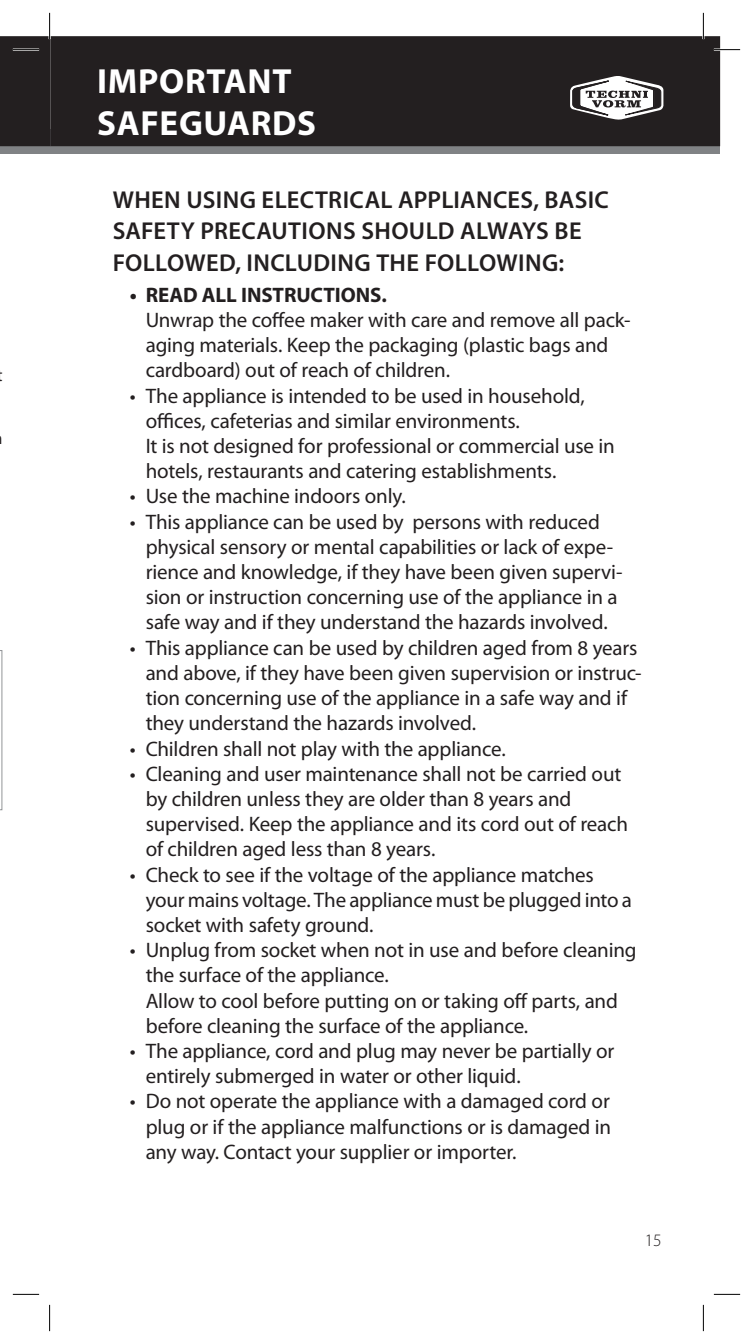
<style>
.page{position:relative;width:753px;height:1344px;background:#fff}
.page>*{position:absolute;margin:0;border:0;box-sizing:border-box;transform-origin:0 0}
.t1{font:700 35px/42px "Myriad Pro";letter-spacing:.02em;color:#fff}
.Subtitle{font:600 24.5px/31.5px "Myriad Pro";letter-spacing:.015em;color:#231f20}
.t2{font:21px/25.2px "Myriad Pro";letter-spacing:-.01em;color:#231f20}
.t3{font:700 21px "Myriad Pro";letter-spacing:-.005em;color:#231f20}
.t4{font:300 17.5px "Myriad Pro";color:#231f20}
</style>
<div class="page">
<div style="left:51px;top:129px;width:669px;height:25px;background:#808285"></div>
<div style="left:0;top:129px;width:51px;height:25px;background:#808285"></div>
<div style="left:51px;top:37px;width:668px;height:108px;background:#231f20"></div>
<div style="left:51px;top:36px;width:669px;height:110px;border:2px solid #231f20"></div>
<svg style="left:570px;top:76px;width:93px;height:44px"></svg>
<svg style="left:0;top:650px;width:2px;height:160px"></svg>
<hr style="left:714px;top:49px;width:26px;height:2px;background:#fff">
<hr style="left:702px;top:13px;width:2px;height:26px;background:#fff">
<svg style="left:714px;top:49px;width:26px;height:1px"></svg>
<svg style="left:13px;top:1294px;width:26px;height:1px"></svg>
<svg style="left:714px;top:1294px;width:26px;height:1px"></svg>
<svg style="left:0;top:13px;width:51px;height:133px"></svg>
<svg style="left:49px;top:1304px;width:1px;height:27px"></svg>
<svg style="left:703px;top:13px;width:1px;height:26px"></svg>
<svg style="left:703px;top:1304px;width:1px;height:27px"></svg>
<h1 class="t1" style="left:97px;top:61px;width:220px">IMPORTANT<br>SAFEGUARDS</h1>
<p class="Subtitle" style="left:113px;top:184px;width:498px">WHEN USING ELECTRICAL APPLIANCES, BASIC<br>SAFETY PRECAUTIONS SHOULD ALWAYS BE<br>FOLLOWED, INCLUDING THE FOLLOWING:</p>
<p class="t3" style="left:130px;top:283px;width:259px">• READ ALL INSTRUCTIONS.</p>
<p class="t2" style="left:146px;top:308px;width:486px">Unwrap the coffee maker with care and remove all pack-</p>
<p class="t2" style="left:146px;top:333px;width:464px">aging materials. Keep the packaging (plastic bags and cardboard) out of reach of children.</p>
<p class="t2" style="left:130px;top:383px;width:456px">• The appliance is intended to be used in household,</p>
<p class="t2" style="left:146px;top:408px;width:376px">offices, cafeterias and similar environments.</p>
<p class="t2" style="left:146px;top:434px;width:471px">It is not designed for professional or commercial use in hotels, restaurants and catering establishments.</p>
<p class="t2" style="left:130px;top:484px;width:277px">• Use the machine indoors only.</p>
<p class="t2" style="left:146px;top:509px;width:478px;text-indent:-16px">• This appliance can be used by persons with reduced physical sensory or mental capabilities or lack of expe&shy;rience and knowledge, if they have been given supervi&shy;sion or instruction concerning use of the appliance in a safe way and if they understand the hazards involved.</p>
<p class="t2" style="left:146px;top:635px;width:497px;text-indent:-16px">• This appliance can be used by children aged from 8 years and above, if they have been given supervision or instruc&shy;tion concerning use of the appliance in a safe way and if they understand the hazards involved.</p>
<p class="t2" style="left:130px;top:736px;width:377px">• Children shall not play with the appliance.</p>
<p class="t2" style="left:146px;top:761px;width:477px;text-indent:-16px">• Cleaning and user maintenance shall not be carried out by children unless they are older than 8 years and</p>
<p class="t2" style="left:146px;top:812px;width:484px">supervised. Keep the appliance and its cord out of reach of children aged less than 8 years.</p>
<p class="t2" style="left:146px;top:862px;width:488px;text-indent:-16px">• Check to see if the voltage of the appliance matches your mains voltage. The appliance must be plugged into a socket with safety ground.</p>
<p class="t2" style="left:146px;top:938px;width:492px;text-indent:-16px">• Unplug from socket when not in use and before cleaning the surface of the appliance.</p>
<p class="t2" style="left:146px;top:988px;width:474px">Allow to cool before putting on or taking off parts, and before cleaning the surface of the appliance.</p>
<p class="t2" style="left:146px;top:1038px;width:470px;text-indent:-16px">• The appliance, cord and plug may never be partially or entirely submerged in water or other liquid.</p>
<p class="t2" style="left:130px;top:1089px;width:483px;text-align:right">• Do not operate the appliance with a damaged cord or plug or if the appliance malfunctions or is damaged in</p>
<p class="t2" style="left:146px;top:1139px;width:372px">any way. Contact your supplier or importer.</p>
<p class="t4" style="left:645px;top:1230px;width:19px">15</p>
</div>
